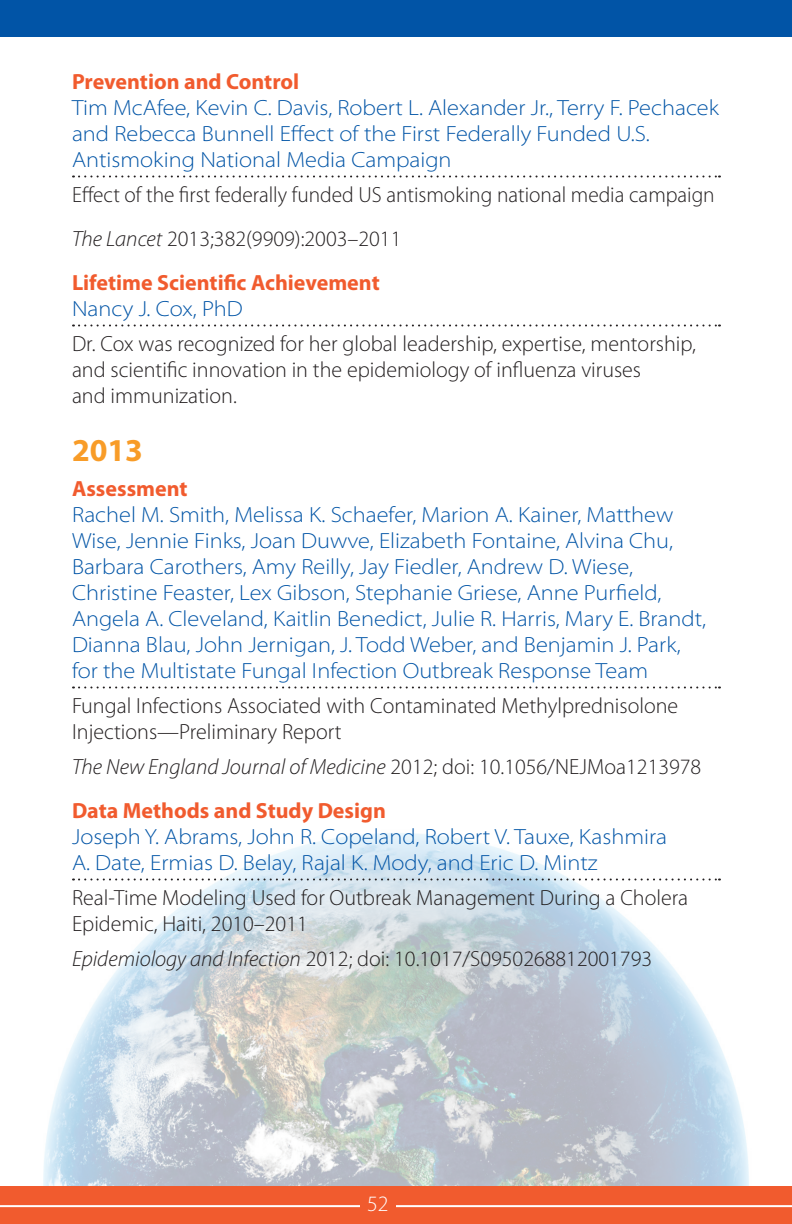
<style>
.page{position:relative;width:792px;height:1224px;background:#fff}
.page>*{position:absolute;margin:0;border:0;box-sizing:border-box;transform-origin:0 0}
.t1{font:700 32px "Myriad Pro";color:#f89c28}
.t2{font:300 semi-expanded 22px/26px "Myriad Pro";color:#0154a6}
.t3{font:300 22px/26px "Myriad Pro";color:#231f20}
.t4{font:700 22px "Myriad Pro";color:#f15b2e}
.t5{font:italic 300 22px "Myriad Pro";color:#231f20}
.t6{font:300 22px "Myriad Pro";color:#fff}
.s1{font-style:italic}
.s2{font-style:normal}
</style>
<div class="page">
<img style="left:0;top:833px;width:792px;height:354px">
<div style="left:0;top:1187px;width:792px;height:37px;background:#f15b2e"></div>
<div style="left:0;top:0;width:792px;height:36px;background:#0154a6"></div>
<hr style="left:0;top:1205px;width:360px;height:2px;background:#fff">
<hr style="left:396px;top:1205px;width:396px;height:2px;background:#fff">
<svg style="left:73px;top:176px;width:647px;height:2px"></svg>
<svg style="left:73px;top:324px;width:647px;height:2px"></svg>
<svg style="left:73px;top:686px;width:647px;height:2px"></svg>
<svg style="left:73px;top:878px;width:647px;height:2px"></svg>
<h4 class="t4" style="left:72px;top:69px;width:229px">Prevention and Control</h4>
<p class="t2" style="left:72px;top:94px;width:648px">Tim McAfee, Kevin C. Davis, Robert L. Alexander Jr., Terry F. Pechacek and Rebecca Bunnell Effect of the First Federally Funded U.S.<br>Antismoking National Media Campaign</p>
<p class="t3" style="left:72px;top:173px;width:644px;line-height:44px">Effect of the first federally funded US antismoking national media campaign<br><span class="s1">The Lancet</span> 2013;382(9909):2003–2011</p>
<h4 class="t4" style="left:72px;top:270px;width:309px">Lifetime Scientific Achievement</h4>
<p class="t2" style="left:72px;top:295px;width:172px">Nancy J. Cox, PhD</p>
<p class="t3" style="left:72px;top:331px;width:626px">Dr. Cox was recognized for her global leadership, expertise, mentorship, and scientific innovation in the epidemiology of influenza viruses<br>and immunization.</p>
<p class="t1" style="left:72px;top:432px;width:73px">2013</p>
<h4 class="t4" style="left:72px;top:476px;width:117px">Assessment</h4>
<p class="t2" style="left:72px;top:501px;width:636px">Rachel M. Smith, Melissa K. Schaefer, Marion A. Kainer, Matthew Wise, Jennie Finks, Joan Duwve, Elizabeth Fontaine, Alvina Chu, Barbara Carothers, Amy Reilly, Jay Fiedler, Andrew D. Wiese, Christine Feaster, Lex Gibson, Stephanie Griese, Anne Purfield, Angela A. Cleveland, Kaitlin Benedict, Julie R. Harris, Mary E. Brandt, Dianna Blau, John Jernigan, J. Todd Weber, and Benjamin J. Park, for the Multistate Fungal Infection Outbreak Response Team</p>
<p class="t3" style="left:72px;top:693px;width:608px">Fungal Infections Associated with Contaminated Methylprednisolone<br>Injections—Preliminary Report</p>
<p class="t5" style="left:72px;top:755px;width:631px">The New England Journal of Medicine <span class="s2">2012; doi: 10.1056/NEJMoa1213978</span></p>
<h4 class="t4" style="left:72px;top:798px;width:315px">Data Methods and Study Design</h4>
<p class="t2" style="left:72px;top:823px;width:597px">Joseph Y. Abrams, John R. Copeland, Robert V. Tauxe, Kashmira</p>
<p class="t2" style="left:72px;top:849px;width:527px">A. Date, Ermias D. Belay, Rajal K. Mody, and Eric D. Mintz</p>
<p class="t3" style="left:72px;top:885px;width:618px">Real-Time Modeling Used for Outbreak Management During a Cholera<br>Epidemic, Haiti, 2010–2011</p>
<p class="t3" style="left:72px;top:946px;width:582px"><span class="s1">Epidemiology and Infection</span> 2012; doi: 10.1017/S0950268812001793</p>
<p class="t6" style="left:367px;top:1192px;width:23px">52</p>
</div>
